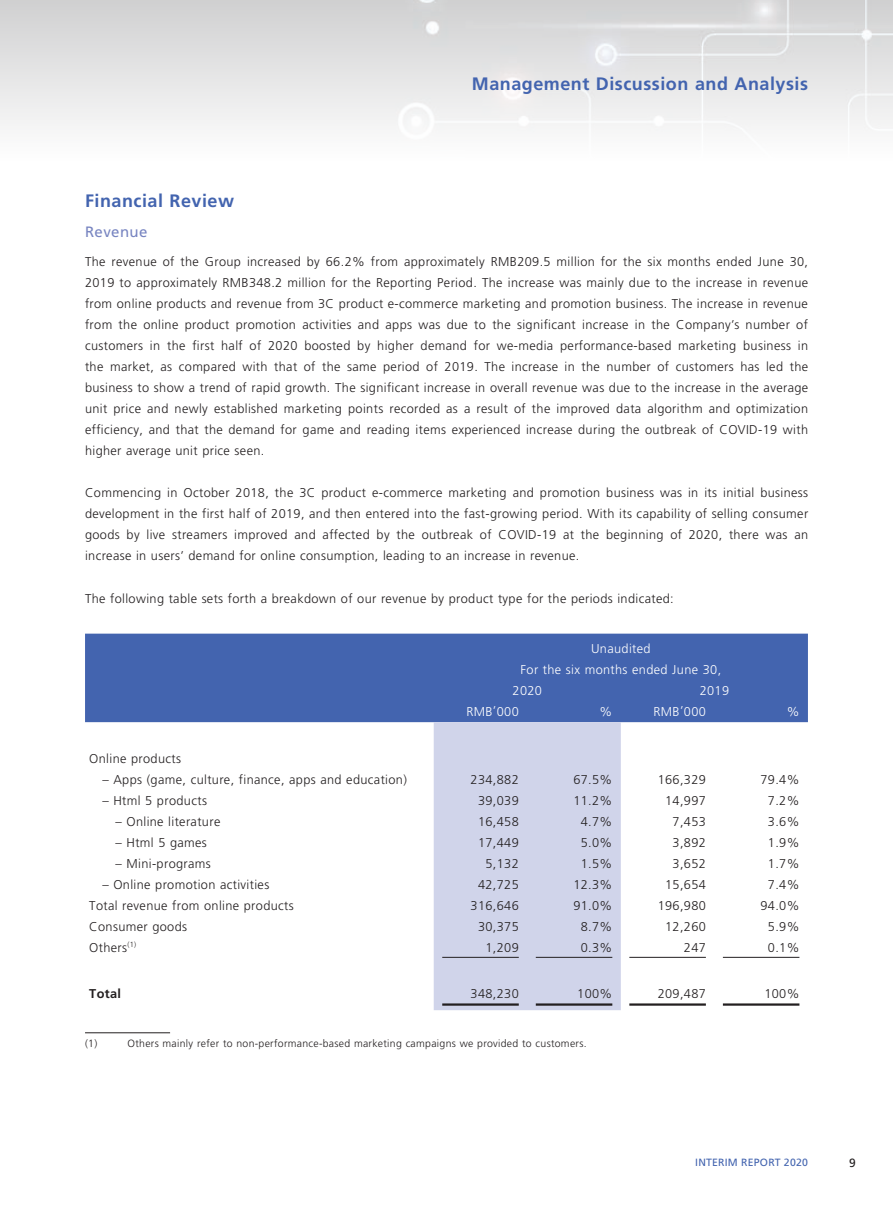
<style>
.page{position:relative;width:893px;height:1212px;background:#fff}
.page>*{position:absolute;margin:0;border:0;box-sizing:border-box;transform-origin:0 0}
.t1{font:700 18px "Frutiger LT Std";letter-spacing:.03em;color:#4364af}
.t2{font:15px "Frutiger LT Std";letter-spacing:.03em;color:#7885c1}
.t3{font:300 12.75px/21px "Frutiger LT Std";letter-spacing:.03em;color:#231f20;text-align:justify}
.t4{font:300 12.75px "Frutiger LT Std";letter-spacing:.03em;color:#fff}
.t5{font:700 12.75px "Frutiger LT Std";letter-spacing:.03em;color:#231f20}
.t6{font:12px "Frutiger LT Std";color:#231f20}
.t7{font:300 10.5px "Frutiger LT Std";letter-spacing:.03em;color:#231f20}
.t8{font:10.5px "Frutiger LT Std";letter-spacing:.02em;color:#4364af}
</style>
<div class="page">
<div style="left:85px;top:634px;width:723px;height:88px;background:#4364af"></div>
<div style="left:434px;top:722px;width:187px;height:288px;background:#d0d4ea"></div>
<hr style="left:442px;top:957px;width:77px;height:1px;background:#231f20">
<hr style="left:536px;top:957px;width:76px;height:1px;background:#231f20">
<hr style="left:629px;top:957px;width:77px;height:1px;background:#231f20">
<hr style="left:723px;top:957px;width:76px;height:1px;background:#231f20">
<hr style="left:442px;top:1003px;width:77px;height:3px;background:#231f20">
<hr style="left:536px;top:1003px;width:76px;height:3px;background:#231f20">
<hr style="left:629px;top:1003px;width:77px;height:3px;background:#231f20">
<hr style="left:723px;top:1003px;width:76px;height:3px;background:#231f20">
<hr style="left:85px;top:1032px;width:85px;height:1px;background:#231f20">
<h1 class="t1" style="left:472px;top:74px;width:338px">Management Discussion and Analysis</h1>
<h1 class="t1" style="left:85px;top:191px;width:151px">Financial Review</h1>
<p class="t2" style="left:85px;top:223px;width:64px">Revenue</p>
<p class="t3" style="left:85px;top:252px;width:725px">The revenue of the Group increased by 66.2% from approximately RMB209.5 million for the six months ended June 30, 2019 to approximately RMB348.2 million for the Reporting Period. The increase was mainly due to the increase in revenue from online products and revenue from 3C product e-commerce marketing and promotion business. The increase in revenue from the online product promotion activities and apps was due to the significant increase in the Company’s number of customers in the first half of 2020 boosted by higher demand for we-media performance-based marketing business in the market, as compared with that of the same period of 2019. The increase in the number of customers has led the business to show a trend of rapid growth. The significant increase in overall revenue was due to the increase in the average unit price and newly established marketing points recorded as a result of the improved data algorithm and optimization efficiency, and that the demand for game and reading items experienced increase during the outbreak of COVID-19 with higher average unit price seen.</p>
<p class="t3" style="left:85px;top:483px;width:725px">Commencing in October 2018, the 3C product e-commerce marketing and promotion business was in its initial business development in the first half of 2019, and then entered into the fast-growing period. With its capability of selling consumer goods by live streamers improved and affected by the outbreak of COVID-19 at the beginning of 2020, there was an increase in users’ demand for online consumption, leading to an increase in revenue.</p>
<p class="t3" style="left:85px;top:588px;width:590px">The following table sets forth a breakdown of our revenue by product type for the periods indicated:</p>
<p class="t4" style="left:591px;top:641px;width:61px">Unaudited</p>
<p class="t4" style="left:521px;top:662px;width:202px">For the six months ended June 30,</p>
<p class="t4" style="left:513px;top:683px;width:31px">2020</p>
<p class="t4" style="left:700px;top:683px;width:31px">2019</p>
<p class="t4" style="left:466px;top:704px;width:54px">RMB’000</p>
<p class="t4" style="left:600px;top:704px;width:14px">%</p>
<p class="t4" style="left:653px;top:704px;width:54px">RMB’000</p>
<p class="t4" style="left:787px;top:704px;width:14px">%</p>
<p class="t3" style="left:89px;top:748px;width:93px">Online products</p>
<p class="t3" style="left:102px;top:769px;width:306px">– Apps (game, culture, finance, apps and education)</p>
<p class="t3" style="left:471px;top:769px;width:50px">234,882</p>
<p class="t3" style="left:573px;top:769px;width:40px">67.5%</p>
<p class="t3" style="left:658px;top:769px;width:50px">166,329</p>
<p class="t3" style="left:760px;top:769px;width:40px">79.4%</p>
<p class="t3" style="left:102px;top:790px;width:106px">– Html 5 products</p>
<p class="t3" style="left:478px;top:790px;width:42px">39,039</p>
<p class="t3" style="left:573px;top:790px;width:40px">11.2%</p>
<p class="t3" style="left:665px;top:790px;width:42px">14,997</p>
<p class="t3" style="left:768px;top:790px;width:33px">7.2%</p>
<p class="t3" style="left:115px;top:811px;width:106px">– Online literature</p>
<p class="t3" style="left:478px;top:811px;width:42px">16,458</p>
<p class="t3" style="left:581px;top:811px;width:33px">4.7%</p>
<p class="t3" style="left:672px;top:811px;width:35px">7,453</p>
<p class="t3" style="left:768px;top:811px;width:33px">3.6%</p>
<p class="t3" style="left:115px;top:832px;width:93px">– Html 5 games</p>
<p class="t3" style="left:478px;top:832px;width:42px">17,449</p>
<p class="t3" style="left:581px;top:832px;width:33px">5.0%</p>
<p class="t3" style="left:672px;top:832px;width:35px">3,892</p>
<p class="t3" style="left:768px;top:832px;width:33px">1.9%</p>
<p class="t3" style="left:116px;top:853px;width:97px">– Mini-programs</p>
<p class="t3" style="left:485px;top:853px;width:35px">5,132</p>
<p class="t3" style="left:581px;top:853px;width:33px">1.5%</p>
<p class="t3" style="left:673px;top:853px;width:35px">3,652</p>
<p class="t3" style="left:768px;top:853px;width:33px">1.7%</p>
<p class="t3" style="left:102px;top:874px;width:168px">– Online promotion activities</p>
<p class="t3" style="left:478px;top:874px;width:42px">42,725</p>
<p class="t3" style="left:573px;top:874px;width:40px">12.3%</p>
<p class="t3" style="left:665px;top:874px;width:42px">15,654</p>
<p class="t3" style="left:768px;top:874px;width:33px">7.4%</p>
<p class="t3" style="left:89px;top:895px;width:206px">Total revenue from online products</p>
<p class="t3" style="left:471px;top:895px;width:50px">316,646</p>
<p class="t3" style="left:573px;top:895px;width:40px">91.0%</p>
<p class="t3" style="left:658px;top:895px;width:50px">196,980</p>
<p class="t3" style="left:760px;top:895px;width:40px">94.0%</p>
<p class="t3" style="left:89px;top:916px;width:99px">Consumer goods</p>
<p class="t3" style="left:478px;top:916px;width:42px">30,375</p>
<p class="t3" style="left:581px;top:916px;width:33px">8.7%</p>
<p class="t3" style="left:665px;top:916px;width:42px">12,260</p>
<p class="t3" style="left:768px;top:916px;width:33px">5.9%</p>
<p class="t3" style="left:89px;top:937px;width:48px">Others<sup>(1)</sup></p>
<p class="t3" style="left:485px;top:937px;width:35px">1,209</p>
<p class="t3" style="left:581px;top:937px;width:33px">0.3%</p>
<p class="t3" style="left:684px;top:937px;width:23px">247</p>
<p class="t3" style="left:768px;top:937px;width:33px">0.1%</p>
<p class="t5" style="left:89px;top:986px;width:33px">Total</p>
<p class="t3" style="left:471px;top:983px;width:50px">348,230</p>
<p class="t3" style="left:577px;top:983px;width:37px">100%</p>
<p class="t3" style="left:658px;top:983px;width:50px">209,487</p>
<p class="t3" style="left:764px;top:983px;width:37px">100%</p>
<p class="t7" style="left:85px;top:1038px;width:14px">(1)</p>
<p class="t7" style="left:128px;top:1038px;width:461px">Others mainly refer to non-performance-based marketing campaigns we provided to customers.</p>
<p class="t8" style="left:695px;top:1156px;width:114px">INTERIM REPORT 2020</p>
<p class="t6" style="left:849px;top:1155px;width:8px">9</p>
</div>
